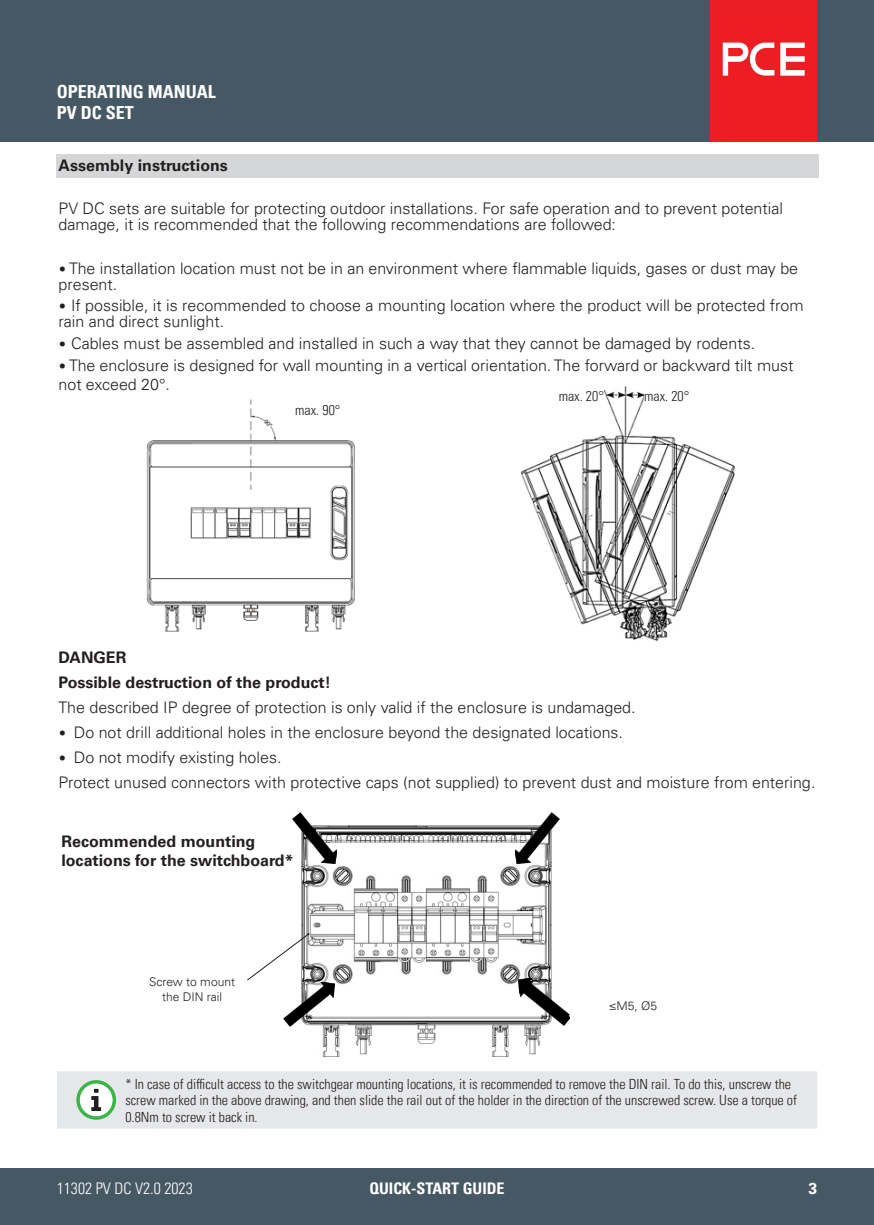
<style>
.page{position:relative;width:874px;height:1225px;background:#fff}
.page>*{position:absolute;margin:0;border:0;box-sizing:border-box;transform-origin:0 0}
.t1{font:700 condensed 18px/21.6px "Univers LT Pro";color:#fff}
.Überschrift{font:300 16px/16px "Univers LT Pro 45";color:#231f20}
.Überschrift-2{font:700 16px "Univers LT Pro 65";color:#231f20}
.Fließtext{font:700 16px "Univers LT Pro 65";color:#231f20}
.t2{font:300 condensed 16px "Univers LT Pro";color:#fff}
.t3{font:700 condensed 16px "Univers LT Pro";color:#fff}
.t4{font:700 16px "Univers LT Pro 65";color:#fff}
.Fließtext-2{font:300 condensed 14px/16.8px "Univers LT Pro";color:#231f20}
.Fließtext-3{font:300 12px "Univers LT Pro 45";color:#231f20}
.s1{font-family:"Calibri";font-weight:400}
</style>
<div class="page">
<div style="left:0;top:1168px;width:873px;height:57px;background:#475865"></div>
<div style="left:0;top:0;width:873px;height:142px;background:#475865"></div>
<div style="left:710px;top:0;width:106px;height:24px;background:#ec1d25"></div>
<div style="left:710px;top:17px;width:106px;height:125px;background:#ee1d23"></div>
<svg style="left:722px;top:43px;width:82px;height:33px"></svg>
<div style="left:57px;top:154px;width:761px;height:24px;background:#d5d6d8"></div>
<div style="left:57px;top:1071px;width:759px;height:57px;background:#e6e7e9"></div>
<svg style="left:76px;top:1080px;width:40px;height:39px"></svg>
<img style="left:146px;top:399px;width:209px;height:233px">
<img style="left:521px;top:387px;width:213px;height:254px">
<img style="left:301px;top:825px;width:250px;height:231px">
<svg style="left:247px;top:932px;width:63px;height:49px"></svg>
<img style="left:292px;top:812px;width:44px;height:51px">
<img style="left:515px;top:812px;width:44px;height:51px">
<img style="left:519px;top:1022px;width:49px;height:3px">
<img style="left:283px;top:982px;width:51px;height:44px">
<img style="left:518px;top:978px;width:51px;height:44px">
<p class="t1" style="left:57px;top:80px;width:160px">OPERATING MANUAL<br>PV DC SET</p>
<p class="Überschrift-2" style="left:59px;top:154px;width:171px">Assembly instructions</p>
<p class="Überschrift" style="left:59px;top:200px;width:725px">PV DC sets are suitable for protecting outdoor installations. For safe operation and to prevent potential damage, it is recommended that the following recommendations are followed:</p>
<p class="Überschrift" style="left:59px;top:259px;width:740px"><span class="s1">•</span> The installation location must not be in an environment where flammable liquids, gases or dust may be present.</p>
<p class="Überschrift" style="left:59px;top:297px;width:746px"><span class="s1">•</span> If possible, it is recommended to choose a mounting location where the product will be protected from rain and direct sunlight.</p>
<p class="Überschrift" style="left:59px;top:335px;width:697px"><span class="s1">•</span> Cables must be assembled and installed in such a way that they cannot be damaged by rodents.</p>
<p class="Überschrift" style="left:59px;top:355px;width:736px;line-height:19.2px"><span class="s1">•</span> The enclosure is designed for wall mounting in a vertical orientation. The forward or backward tilt must not exceed 20°.</p>
<p class="Fließtext-2" style="left:558px;top:386px;width:47px">max. 20°</p>
<p class="Fließtext-2" style="left:643px;top:386px;width:47px">max. 20°</p>
<p class="Fließtext-2" style="left:295px;top:401px;width:47px">max. 90°</p>
<p class="Überschrift-2" style="left:59px;top:646px;width:69px">DANGER</p>
<p class="Überschrift-2" style="left:59px;top:671px;width:274px">Possible destruction of the product!</p>
<p class="Überschrift" style="left:59px;top:699px;width:578px">The described IP degree of protection is only valid if the enclosure is undamaged.</p>
<p class="Überschrift" style="left:59px;top:724px;width:565px"><span class="s1">•</span> Do not drill additional holes in the enclosure beyond the designated locations.</p>
<p class="Überschrift" style="left:59px;top:749px;width:224px"><span class="s1">•</span> Do not modify existing holes.</p>
<p class="Überschrift" style="left:59px;top:773px;width:758px">Protect unused connectors with protective caps (not supplied) to prevent dust and moisture from entering.</p>
<p class="Fließtext" style="left:61px;top:830px;width:195px">Recommended mounting</p>
<p class="Fließtext" style="left:61px;top:849px;width:233px">locations for the switchboard*</p>
<p class="Fließtext-3" style="left:149px;top:974px;width:87px">Screw to mount</p>
<p class="Fließtext-3" style="left:162px;top:988px;width:62px">the DIN rail</p>
<p class="Fließtext-3" style="left:608px;top:998px;width:50px">≤M5, Ø5</p>
<p class="Fließtext-2" style="left:125px;top:1074px;width:672px">* In case of difficult access to the switchgear mounting locations, it is recommended to remove the DIN rail. To do this, unscrew the screw marked in the above drawing, and then slide the rail out of the holder in the direction of the unscrewed screw. Use a torque of<br>0.8Nm to screw it back in.</p>
<p class="t3" style="left:369px;top:1178px;width:137px">QUICK-START GUIDE</p>
<p class="t2" style="left:57px;top:1177px;width:137px">11302 PV DC V2.0 2023</p>
<p class="t4" style="left:807px;top:1177px;width:10px">3</p>
</div>
